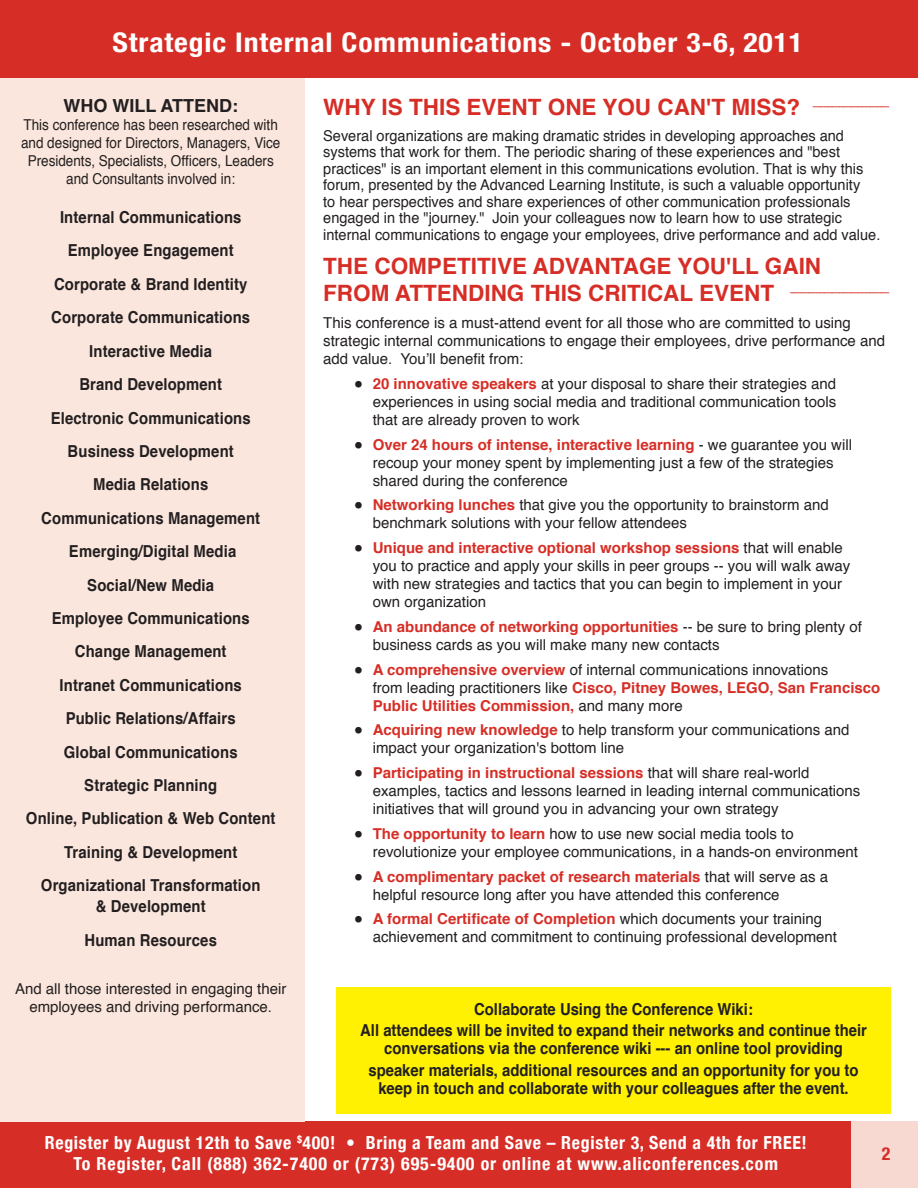
<style>
.page{position:relative;width:918px;height:1188px;background:#fff}
.page>*{position:absolute;margin:0;border:0;box-sizing:border-box;transform-origin:0 0}
.t1{font:700 condensed 27px "Helvetica Neue";letter-spacing:.03em;color:#fff;scale:1.1 1}
.t2{font:700 22.5px/27px "Helvetica";color:#d62e26}
.t3{font:700 condensed 18px/21.6px "Helvetica Neue";letter-spacing:.04em;color:#fff;text-align:center}
.t4{font:700 18px "Helvetica";color:#231f20}
.t5{font:700 condensed 18px "Helvetica Neue";color:#d62e26}
.t6{font:700 16.5px/33.5px "Helvetica";letter-spacing:.01em;color:#231f20;text-align:center;scale:.9 1}
.t7{font:15px/18px "Helvetica";color:#231f20}
.t8{font:700 15px/18px "Helvetica";color:#d62e26}
.t9{font:15px/18px "Helvetica";color:#231f20;text-align:center;scale:.9 1}
.t10{font:700 7.5px "Helvetica";color:#d62e26}
.s1{font-size:30px}
.s2{font-weight:700;color:#d62e26}
.s3{font-weight:400;font-size:30px;color:#231f20}
.s4{font-weight:400;color:#231f20}
</style>
<div class="page">
<div style="left:0;top:1122px;width:852px;height:66px;background:#d62e26"></div>
<div style="left:852px;top:1122px;width:66px;height:66px;background:#f8d9d1"></div>
<div style="left:0;top:0;width:918px;height:78px;background:#d62e26"></div>
<div style="left:0;top:78px;width:304px;height:1044px;background:#fae6dc"></div>
<div style="left:336px;top:987px;width:555px;height:127px;background:#fff101"></div>
<h1 class="t1" style="left:113px;top:26px;width:629px">Strategic Internal Communications - October 3-6, 2011</h1>
<p class="t4" style="left:63px;top:91px;width:176px">WHO WILL ATTEND:</p>
<p class="t9" style="left:21px;top:116px;width:290px">This conference has been researched with and designed for Directors, Managers, Vice Presidents, Specialists, Officers, Leaders and Consultants involved in:</p>
<p class="t6" style="left:26px;top:201px;width:279px">Internal Communications<br>Employee Engagement<br>Corporate &amp; Brand Identity<br>Corporate Communications<br>Interactive Media<br>Brand Development<br>Electronic Communications<br>Business Development<br>Media Relations<br>Communications Management<br>Emerging/Digital Media<br>Social/New Media<br>Employee Communications<br>Change Management<br>Intranet Communications<br>Public Relations/Affairs<br>Global Communications<br>Strategic Planning<br>Online, Publication &amp; Web Content<br>Training &amp; Development<br>Organizational Transformation</p>
<p class="t6" style="left:85px;top:890px;width:149px">&amp; Development<br>Human Resources</p>
<p class="t7" style="left:15px;top:980px;width:273px;text-align:center">And all those interested in engaging their employees and driving performance.</p>
<h2 class="t2" style="left:323px;top:94px;width:479px">WHY IS THIS EVENT ONE YOU CAN'T MISS?</h2>
<p class="t10" style="left:813px;top:101px;width:78px">––––––––––––––––––––</p>
<p class="t7" style="left:323px;top:128px;width:559px;line-height:16.5px">Several organizations are making dramatic strides in developing approaches and systems that work for them. The periodic sharing of these experiences and "best practices" is an important element in this communications evolution. That is why this forum, presented by the Advanced Learning Institute, is such a valuable opportunity<br>to hear perspectives and share experiences of other communication professionals engaged in the "journey." Join your colleagues now to learn how to use strategic internal communications to engage your employees, drive performance and add value.</p>
<h2 class="t2" style="left:323px;top:253px;width:499px">THE COMPETITIVE ADVANTAGE YOU'LL GAIN<br>FROM ATTENDING THIS CRITICAL EVENT</h2>
<p class="t10" style="left:790px;top:286px;width:101px">––––––––––––––––––––––––––</p>
<p class="t7" style="left:323px;top:314px;width:563px">This conference is a must-attend event for all those who are committed to using strategic internal communications to engage their employees, drive performance and add value. You’ll benefit from:</p>
<p class="t7" style="left:373px;top:375px;width:465px;text-align:justify;text-indent:-20px"><span class="s1">•</span> <span class="s2">20 innovative speakers</span> at your disposal to share their strategies and experiences in using social media and traditional communication tools that are already proven to work</p>
<p class="t7" style="left:373px;top:436px;width:481px;text-indent:-20px"><span class="s1">•</span> <span class="s2">Over 24 hours of intense, interactive learning</span> - we guarantee you will recoup your money spent by implementing just a few of the strategies shared during the conference</p>
<p class="t7" style="left:373px;top:497px;width:458px;text-indent:-20px"><span class="s1">•</span> <span class="s2">Networking lunches</span> that give you the opportunity to brainstorm and benchmark solutions with your fellow attendees</p>
<p class="t7" style="left:373px;top:539px;width:479px;text-indent:-20px"><span class="s1">•</span> <span class="s2">Unique and interactive optional workshop sessions</span> that will enable you to practice and apply your skills in peer groups -- you will walk away with new strategies and tactics that you can begin to implement in your own organization</p>
<p class="t7" style="left:373px;top:618px;width:491px;text-indent:-20px"><span class="s1">•</span> <span class="s2">An abundance of networking opportunities</span> -- be sure to bring plenty of business cards as you will make many new contacts</p>
<p class="t8" style="left:373px;top:661px;width:509px;text-indent:-20px"><span class="s3">•</span> A comprehensive overview <span class="s4">of internal communications innovations<br>from leading practitioners like</span> Cisco, Pitney Bowes, LEGO, San Francisco<br>Public Utilities Commission, <span class="s4">and many more</span></p>
<p class="t7" style="left:373px;top:722px;width:478px;text-indent:-20px"><span class="s1">•</span> <span class="s2">Acquiring new knowledge</span> to help transform your communications and impact your organization's bottom line</p>
<p class="t7" style="left:373px;top:764px;width:489px;text-indent:-20px"><span class="s1">•</span> <span class="s2">Participating in instructional sessions</span> that will share real-world examples, tactics and lessons learned in leading internal communications initiatives that will ground you in advancing your own strategy</p>
<p class="t7" style="left:373px;top:825px;width:487px;text-indent:-20px"><span class="s1">•</span> <span class="s2">The opportunity to learn</span> how to use new social media tools to revolutionize your employee communications, in a hands-on environment</p>
<p class="t7" style="left:373px;top:868px;width:457px;text-indent:-20px"><span class="s1">•</span> <span class="s2">A complimentary packet of research materials</span> that will serve as a helpful resource long after you have attended this conference</p>
<p class="t7" style="left:373px;top:911px;width:466px;text-indent:-20px"><span class="s1">•</span> <span class="s2">A formal Certificate of Completion</span> which documents your training achievement and commitment to continuing professional development</p>
<p class="t6" style="left:360px;top:998px;width:564px;line-height:21.5px">Collaborate Using the Conference Wiki:<br>All attendees will be invited to expand their networks and continue their</p>
<p class="t6" style="left:368px;top:1038px;width:546px;line-height:21.5px">conversations via the conference wiki --- an online tool providing speaker materials, additional resources and an opportunity for you to</p>
<p class="t6" style="left:378px;top:1071px;width:524px">keep in touch and collaborate with your colleagues after the event.</p>
<p class="t3" style="left:45px;top:1131px;width:764px">Register by August 12th to Save <sup>$</sup>400! • Bring a Team and Save – Register 3, Send a 4th for FREE!<br>To Register, Call (888) 362-7400 or (773) 695-9400 or online at www.aliconferences.com</p>
<p class="t5" style="left:882px;top:1142px;width:10px">2</p>
</div>
